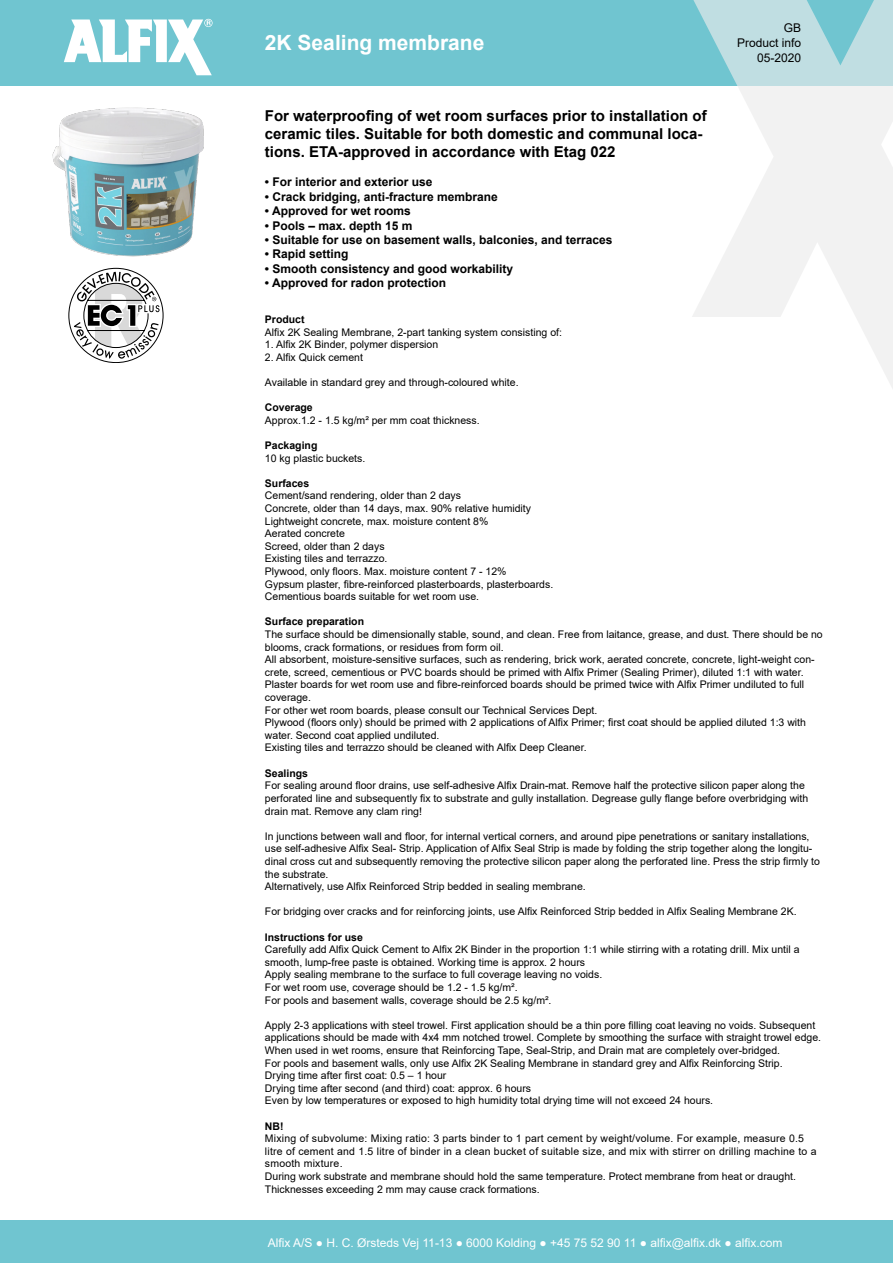
<style>
.page{position:relative;width:893px;height:1263px;background:#fff}
.page>*{position:absolute;margin:0;border:0;box-sizing:border-box;transform-origin:0 0}
.t1{font:700 21px "Arial";color:#fff}
.Brødtekst{font:700 15px/18px "Arial";color:#000}
.Brødtekst-2{font:700 12px "Arial";color:#000}
.t2{font:12px "Arial";color:#fff}
.Brødtekst-3{font:12px "Arial";color:#000}
.Brødtekst-4{font:10.5px/12.6px "Arial";color:#000}
.Brødtekst-5{font:10.5px/12.6px "Arial";letter-spacing:.02em;color:#000}
.Brødtekst-6{font:700 10.5px "Arial";color:#000}
</style>
<div class="page">
<div style="left:0;top:0;width:893px;height:85px;background:#70c5d0"></div>
<div style="left:0;top:1220px;width:893px;height:43px;background:#70c5d0"></div>
<svg style="left:691px;top:0;width:202px;height:388px"></svg>
<svg style="left:64px;top:19px;width:149px;height:56px"></svg>
<img style="left:52px;top:107px;width:152px;height:150px">
<svg style="left:68px;top:268px;width:96px;height:95px"></svg>
<p class="t1" style="left:265px;top:28px;width:221px">2K Sealing membrane</p>
<p class="Brødtekst-3" style="left:784px;top:19px;width:19px">GB</p>
<p class="Brødtekst-3" style="left:737px;top:34px;width:66px">Product info</p>
<p class="Brødtekst-3" style="left:757px;top:49px;width:46px">05-2020</p>
<p class="Brødtekst" style="left:265px;top:107px;width:443px">For waterproofing of wet room surfaces prior to installation of ceramic tiles. Suitable for both domestic and communal loca&shy;tions. ETA-approved in accordance with Etag 022</p>
<p class="Brødtekst-2" style="left:265px;top:174px;width:169px">• For interior and exterior use</p>
<p class="Brødtekst-2" style="left:265px;top:188px;width:234px">• Crack bridging, anti-fracture membrane</p>
<p class="Brødtekst-2" style="left:265px;top:202px;width:147px">• Approved for wet rooms</p>
<p class="Brødtekst-2" style="left:265px;top:217px;width:149px">• Pools – max. depth 15 m</p>
<p class="Brødtekst-2" style="left:265px;top:231px;width:349px">• Suitable for use on basement walls, balconies, and terraces</p>
<p class="Brødtekst-2" style="left:265px;top:246px;width:85px">• Rapid setting</p>
<p class="Brødtekst-2" style="left:265px;top:260px;width:250px">• Smooth consistency and good workability</p>
<p class="Brødtekst-2" style="left:265px;top:274px;width:183px">• Approved for radon protection</p>
<p class="Brødtekst-6" style="left:265px;top:312px;width:41px">Product</p>
<p class="Brødtekst-4" style="left:265px;top:326px;width:299px">Alfix 2K Sealing Membrane, 2-part tanking system consisting of:</p>
<p class="Brødtekst-4" style="left:265px;top:338px;width:175px">1. Alfix 2K Binder, polymer dispersion</p>
<p class="Brødtekst-4" style="left:265px;top:351px;width:100px">2. Alfix Quick cement</p>
<p class="Brødtekst-4" style="left:265px;top:376px;width:255px">Available in standard grey and through-coloured white.</p>
<p class="Brødtekst-6" style="left:265px;top:400px;width:49px">Coverage</p>
<p class="Brødtekst-4" style="left:265px;top:414px;width:216px">Approx.1.2 - 1.5 kg/m² per mm coat thickness.</p>
<p class="Brødtekst-6" style="left:265px;top:438px;width:54px">Packaging</p>
<p class="Brødtekst-4" style="left:265px;top:452px;width:102px">10 kg plastic buckets.</p>
<p class="Brødtekst-6" style="left:265px;top:476px;width:46px">Surfaces</p>
<p class="Brødtekst-4" style="left:265px;top:489px;width:198px">Cement/sand rendering, older than 2 days</p>
<p class="Brødtekst-4" style="left:265px;top:502px;width:268px">Concrete, older than 14 days, max. 90% relative humidity</p>
<p class="Brødtekst-4" style="left:265px;top:515px;width:225px">Lightweight concrete, max. moisture content 8%</p>
<p class="Brødtekst-4" style="left:265px;top:527px;width:81px">Aerated concrete</p>
<p class="Brødtekst-4" style="left:265px;top:540px;width:121px">Screed, older than 2 days</p>
<p class="Brødtekst-4" style="left:265px;top:552px;width:124px">Existing tiles and terrazzo.</p>
<p class="Brødtekst-4" style="left:265px;top:565px;width:243px">Plywood, only floors. Max. moisture content 7 - 12%</p>
<p class="Brødtekst-4" style="left:265px;top:578px;width:290px">Gypsum plaster, fibre-reinforced plasterboards, plasterboards.</p>
<p class="Brødtekst-4" style="left:265px;top:590px;width:216px">Cementious boards suitable for wet room use.</p>
<p class="Brødtekst-6" style="left:265px;top:614px;width:101px">Surface preparation</p>
<p class="Brødtekst-4" style="left:265px;top:628px;width:559px">The surface should be dimensionally stable, sound, and clean. Free from laitance, grease, and dust. There should be no blooms, crack formations, or residues from form oil.</p>
<p class="Brødtekst-4" style="left:265px;top:653px;width:551px">All absorbent, moisture-sensitive surfaces, such as rendering, brick work, aerated concrete, concrete, light-weight con&shy;crete, screed, cementious or PVC boards should be primed with Alfix Primer (Sealing Primer), diluted 1:1 with water.</p>
<p class="Brødtekst-4" style="left:265px;top:678px;width:541px">Plaster boards for wet room use and fibre-reinforced boards should be primed twice with Alfix Primer undiluted to full coverage.</p>
<p class="Brødtekst-4" style="left:265px;top:704px;width:334px">For other wet room boards, please consult our Technical Services Dept.</p>
<p class="Brødtekst-4" style="left:265px;top:716px;width:543px">Plywood (floors only) should be primed with 2 applications of Alfix Primer; first coat should be applied diluted 1:3 with water. Second coat applied undiluted.</p>
<p class="Brødtekst-4" style="left:265px;top:741px;width:323px">Existing tiles and terrazzo should be cleaned with Alfix Deep Cleaner.</p>
<p class="Brødtekst-6" style="left:265px;top:766px;width:45px">Sealings</p>
<p class="Brødtekst-4" style="left:265px;top:779px;width:545px">For sealing around floor drains, use self-adhesive Alfix Drain-mat. Remove half the protective silicon paper along the perforated line and subsequently fix to substrate and gully installation. Degrease gully flange before overbridging with drain mat. Remove any clam ring!</p>
<p class="Brødtekst-4" style="left:265px;top:830px;width:556px">In junctions between wall and floor, for internal vertical corners, and around pipe penetrations or sanitary installations, use self-adhesive Alfix Seal- Strip. Application of Alfix Seal Strip is made by folding the strip together along the longitu&shy;dinal cross cut and subsequently removing the protective silicon paper along the perforated line. Press the strip firmly to the substrate.</p>
<p class="Brødtekst-4" style="left:265px;top:880px;width:322px">Alternatively, use Alfix Reinforced Strip bedded in sealing membrane.</p>
<p class="Brødtekst-4" style="left:265px;top:905px;width:533px">For bridging over cracks and for reinforcing joints, use Alfix Reinforced Strip bedded in Alfix Sealing Membrane 2K.</p>
<p class="Brødtekst-6" style="left:265px;top:929px;width:100px">Instructions for use</p>
<p class="Brødtekst-4" style="left:265px;top:943px;width:536px">Carefully add Alfix Quick Cement to Alfix 2K Binder in the proportion 1:1 while stirring with a rotating drill. Mix until a smooth, lump-free paste is obtained. Working time is approx. 2 hours</p>
<p class="Brødtekst-4" style="left:265px;top:968px;width:339px">Apply sealing membrane to the surface to full coverage leaving no voids.</p>
<p class="Brødtekst-4" style="left:265px;top:981px;width:254px">For wet room use, coverage should be 1.2 - 1.5 kg/m².</p>
<p class="Brødtekst-4" style="left:265px;top:993px;width:288px">For pools and basement walls, coverage should be 2.5 kg/m².</p>
<p class="Brødtekst-4" style="left:265px;top:1019px;width:558px">Apply 2-3 applications with steel trowel. First application should be a thin pore filling coat leaving no voids. Subsequent applications should be made with 4x4 mm notched trowel. Complete by smoothing the surface with straight trowel edge.<br>When used in wet rooms, ensure that Reinforcing Tape, Seal-Strip, and Drain mat are completely over-bridged.</p>
<p class="Brødtekst-4" style="left:265px;top:1056px;width:519px">For pools and basement walls, only use Alfix 2K Sealing Membrane in standard grey and Alfix Reinforcing Strip.</p>
<p class="Brødtekst-4" style="left:265px;top:1069px;width:183px">Drying time after first coat: 0.5 – 1 hour</p>
<p class="Brødtekst-4" style="left:265px;top:1082px;width:268px">Drying time after second (and third) coat: approx. 6 hours</p>
<p class="Brødtekst-4" style="left:265px;top:1094px;width:450px">Even by low temperatures or exposed to high humidity total drying time will not exceed 24 hours.</p>
<p class="Brødtekst-6" style="left:265px;top:1118px;width:20px">NB!</p>
<p class="Brødtekst-5" style="left:265px;top:1132px;width:553px">Mixing of subvolume: Mixing ratio: 3 parts binder to 1 part cement by weight/volume. For example, measure 0.5 litre of cement and 1.5 litre of binder in a clean bucket of suitable size, and mix with stirrer on drilling machine to a smooth mixture.</p>
<p class="Brødtekst-4" style="left:265px;top:1170px;width:533px">During work substrate and membrane should hold the same temperature. Protect membrane from heat or draught.</p>
<p class="Brødtekst-4" style="left:265px;top:1182px;width:276px">Thicknesses exceeding 2 mm may cause crack formations.</p>
<p class="t2" style="left:268px;top:1234px;width:516px">Alfix A/S ● H. C. Ørsteds Vej 11-13 ● 6000 Kolding ● +45 75 52 90 11 ● alfix@alfix.dk ● alfix.com</p>
</div>
